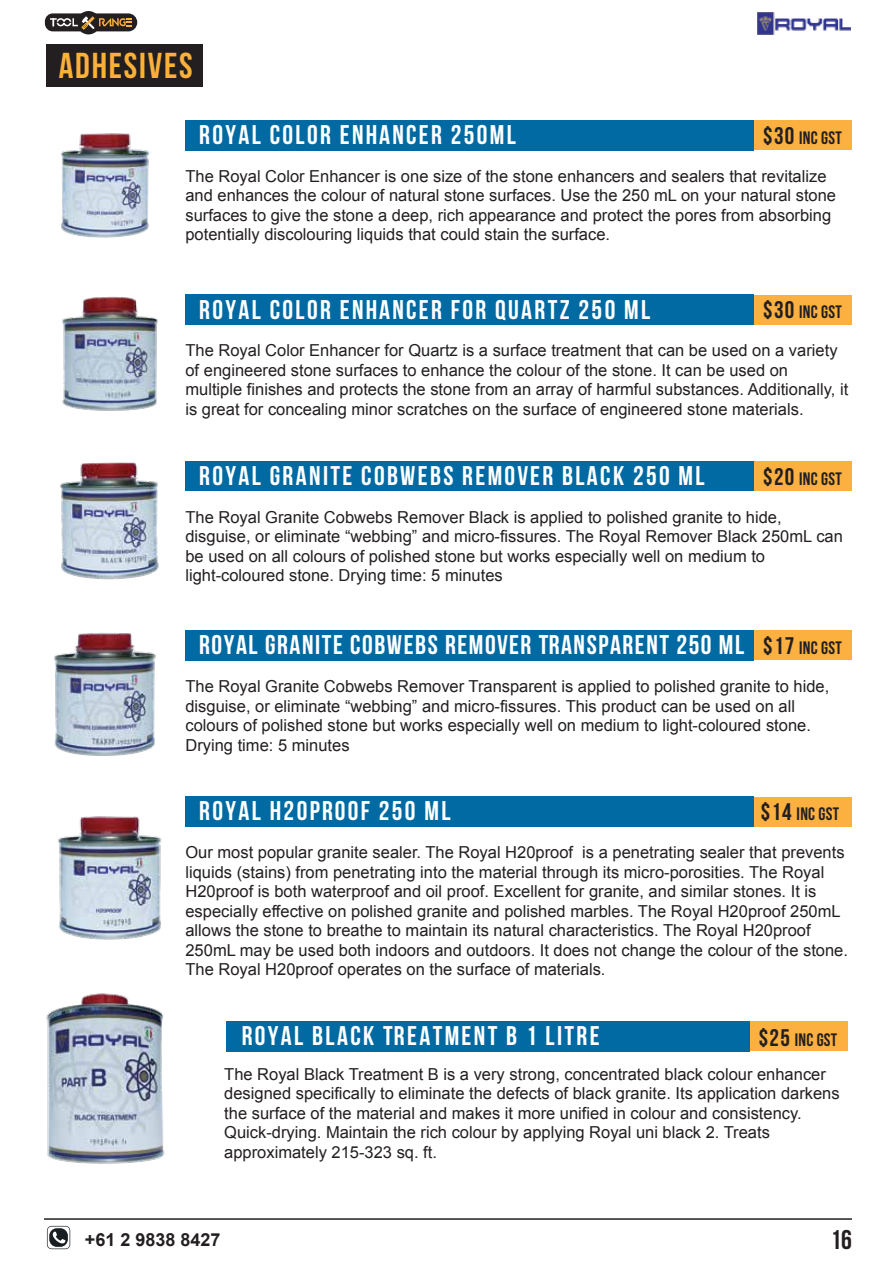
<style>
.page{position:relative;width:893px;height:1263px;background:#fff}
.page>*{position:absolute;margin:0;border:0;box-sizing:border-box;transform-origin:0 0}
.t1{font:36px "Bebas Neue";letter-spacing:.05em;color:#fbb03a}
.t2{font:27px "UTM Bebas";letter-spacing:.085em;color:#fff}
.t3{font:27px "UTM Bebas";letter-spacing:.055em;color:#fff}
.t4{font:27px "UTM Bebas";color:#231f20}
.t5{font:700 18px "Bebas Neue";letter-spacing:.015em;color:#231f20}
.t6{font:700 18px "Arial";color:#231f20}
.t7{font:16.5px/19.5px "Arial";color:#231f20}
.s1{font-size:24px}
.s2{font-family:"Bebas Neue";font-weight:700;font-size:24px;color:#231f20}
.s3{font-family:"Bebas Neue";font-weight:700;font-size:18px;color:#231f20}
</style>
<div class="page">
<div style="left:750px;top:1021px;width:97px;height:30px;background:#fbb040"></div>
<div style="left:226px;top:1021px;width:524px;height:30px;background:#016aa2"></div>
<div style="left:754px;top:121px;width:97px;height:29px;background:#fbb040"></div>
<div style="left:754px;top:295px;width:97px;height:29px;background:#fbb040"></div>
<div style="left:754px;top:462px;width:97px;height:29px;background:#fbb040"></div>
<div style="left:185px;top:462px;width:569px;height:29px;background:#016aa2"></div>
<div style="left:754px;top:631px;width:97px;height:29px;background:#fbb040"></div>
<div style="left:754px;top:797px;width:97px;height:29px;background:#fbb040"></div>
<svg style="left:44px;top:11px;width:94px;height:23px"></svg>
<div style="left:46px;top:44px;width:156px;height:43px;background:#231f20"></div>
<img style="left:46px;top:993px;width:119px;height:171px">
<img style="left:61px;top:133px;width:89px;height:105px">
<img style="left:62px;top:296px;width:96px;height:115px">
<div style="left:185px;top:120px;width:569px;height:30px;background:#016aa2"></div>
<img style="left:58px;top:816px;width:104px;height:124px">
<img style="left:60px;top:462px;width:99px;height:118px">
<img style="left:54px;top:633px;width:102px;height:123px">
<svg style="left:47px;top:1226px;width:23px;height:23px"></svg>
<div style="left:185px;top:295px;width:569px;height:30px;background:#016aa2"></div>
<div style="left:185px;top:630px;width:569px;height:30px;background:#016aa2"></div>
<div style="left:185px;top:796px;width:569px;height:30px;background:#016aa2"></div>
<img style="left:757px;top:12px;width:93px;height:23px">
<hr style="left:44px;top:1218px;width:808px;height:2px;background:#231f20">
<h1 class="t1" style="left:59px;top:46px;width:135px">ADHESIVES</h1>
<h2 class="t2" style="left:199px;top:115px;width:318px">ROYAL COLOR ENHANCER 250ML</h2>
<p class="t5" style="left:763px;top:128px;width:80px"><span class="s1">$30</span> INC GST</p>
<p class="t7" style="left:185px;top:166px;width:652px">The Royal Color Enhancer is one size of the stone enhancers and sealers that revitalize and enhances the colour of natural stone surfaces. Use the 250 mL on your natural stone surfaces to give the stone a deep, rich appearance and protect the pores from absorbing potentially discolouring liquids that could stain the surface.</p>
<h2 class="t2" style="left:199px;top:290px;width:453px">ROYAL COLOR ENHANCER FOR QUARTZ 250 ML</h2>
<p class="t5" style="left:763px;top:302px;width:80px"><span class="s1">$30</span> INC GST</p>
<p class="t7" style="left:185px;top:341px;width:664px">The Royal Color Enhancer for Quartz is a surface treatment that can be used on a variety of engineered stone surfaces to enhance the colour of the stone. It can be used on multiple finishes and protects the stone from an array of harmful substances. Additionally, it is great for concealing minor scratches on the surface of engineered stone materials.</p>
<h2 class="t2" style="left:199px;top:456px;width:507px">ROYAL GRANITE COBWEBS REMOVER BLACK 250 ML</h2>
<p class="t5" style="left:763px;top:469px;width:80px"><span class="s1">$20</span> INC GST</p>
<p class="t7" style="left:185px;top:508px;width:659px">The Royal Granite Cobwebs Remover Black is applied to polished granite to hide, disguise, or eliminate “webbing” and micro-fissures. The Royal Remover Black 250mL can be used on all colours of polished stone but works especially well on medium to light-coloured stone. Drying time: 5 minutes</p>
<h2 class="t3" style="left:199px;top:625px;width:644px">ROYAL GRANITE COBWEBS REMOVER TRANSPARENT 250 ML <span class="s2">$17</span> <span class="s3">INC GST</span></h2>
<p class="t7" style="left:185px;top:677px;width:645px">The Royal Granite Cobwebs Remover Transparent is applied to polished granite to hide, disguise, or eliminate “webbing” and micro-fissures. This product can be used on all colours of polished stone but works especially well on medium to light-coloured stone.<br>Drying time: 5 minutes</p>
<h2 class="t2" style="left:199px;top:791px;width:253px">ROYAL H20PROOF 250 ML</h2>
<p class="t5" style="left:761px;top:803px;width:80px"><span class="s1">$14</span> INC GST</p>
<p class="t7" style="left:185px;top:843px;width:664px">Our most popular granite sealer. The Royal H20proof is a penetrating sealer that prevents liquids (stains) from penetrating into the material through its micro-porosities. The Royal H20proof is both waterproof and oil proof. Excellent for granite, and similar stones. It is especially effective on polished granite and polished marbles. The Royal H20proof 250mL allows the stone to breathe to maintain its natural characteristics. The Royal H20proof 250mL may be used both indoors and outdoors. It does not change the colour of the stone.<br>The Royal H20proof operates on the surface of materials.</p>
<h2 class="t2" style="left:242px;top:1016px;width:360px">ROYAL BLACK TREATMENT B 1 LITRE</h2>
<p class="t5" style="left:759px;top:1029px;width:80px"><span class="s1">$25</span> INC GST</p>
<p class="t7" style="left:224px;top:1064px;width:617px">The Royal Black Treatment B is a very strong, concentrated black colour enhancer designed specifically to eliminate the defects of black granite. Its application darkens the surface of the material and makes it more unified in colour and consistency.<br>Quick-drying. Maintain the rich colour by applying Royal uni black 2. Treats approximately 215-323 sq. ft.</p>
<p class="t6" style="left:85px;top:1228px;width:137px">+61 2 9838 8427</p>
<h2 class="t4" style="left:830px;top:1220px;width:23px">16</h2>
</div>
